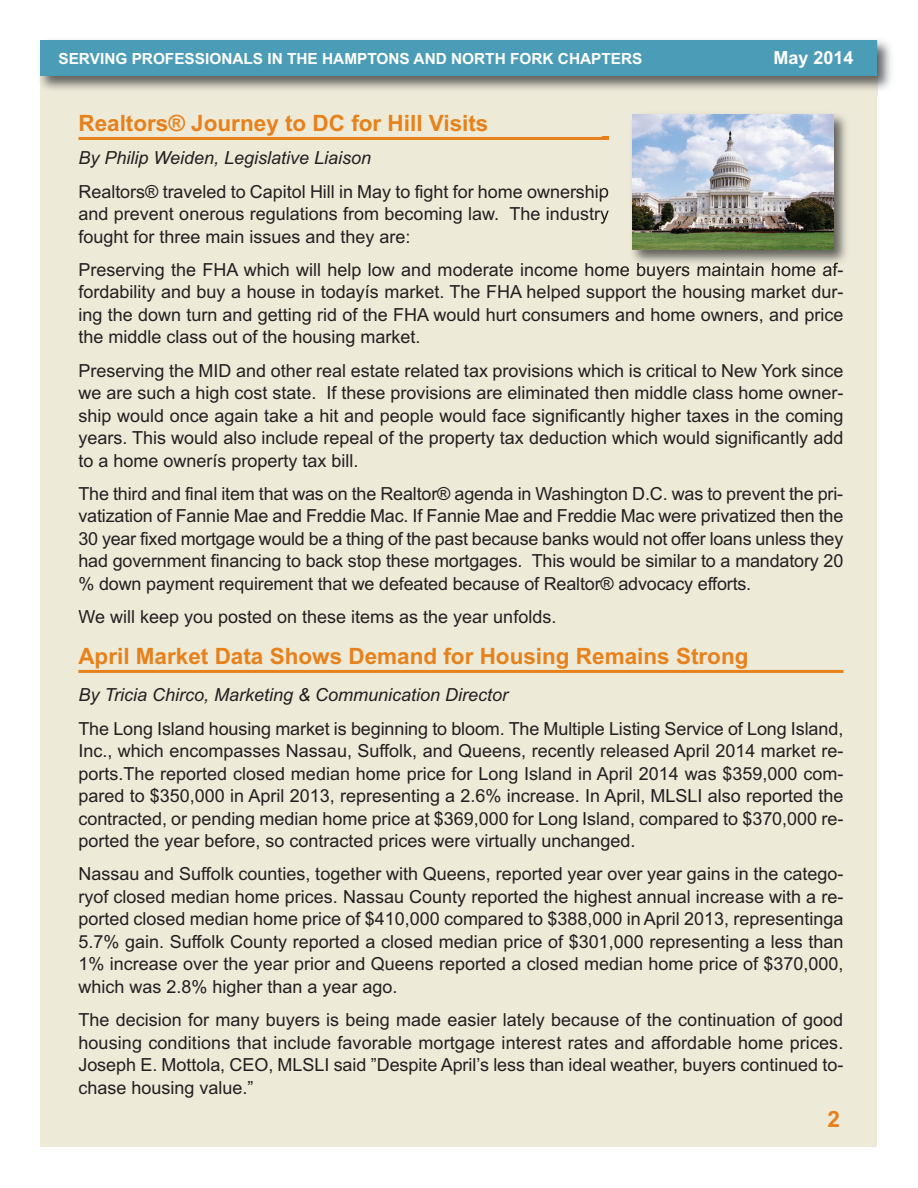
<style>
.page{position:relative;width:918px;height:1188px;background:#fff}
.page>*{position:absolute;margin:0;border:0;box-sizing:border-box;transform-origin:0 0}
.t1{font:700 22.5px "Arial";color:#e6811b}
.t2{font:18px/22.5px "Arial";color:#231f20;text-align:justify}
.t3{font:italic 18px "Arial";color:#231f20}
.t4{font:700 18px "Arial";color:#fff}
.t5{font:700 15.3px "Arial";color:#fff}
</style>
<div class="page">
<div style="left:40px;top:40px;width:838px;height:1108px;background:#edead8"></div>
<img style="left:878px;top:40px;width:13px;height:50px">
<div style="left:40px;top:40px;width:838px;height:36px;background:#4b9db7"></div>
<hr style="left:78px;top:137px;width:531px;height:3px;background:#e6811b">
<hr style="left:78px;top:670px;width:765px;height:3px;background:#e6811b">
<img style="left:602px;top:114px;width:245px;height:155px">
<svg style="left:602px;top:137px;width:7px;height:3px"></svg>
<img style="left:632px;top:114px;width:202px;height:136px">
<p class="t5" style="left:58px;top:54px;width:586px">SERVING PROFESSIONALS IN THE HAMPTONS AND NORTH FORK CHAPTERS</p>
<p class="t4" style="left:774px;top:52px;width:82px">May 2014</p>
<p class="t1" style="left:78px;top:115px;width:412px">Realtors® Journey to DC for Hill Visits</p>
<p class="t3" style="left:78px;top:151px;width:294px">By Philip Weiden, Legislative Liaison</p>
<p class="t2" style="left:78px;top:182px;width:532px">Realtors® traveled to Capitol Hill in May to fight for home ownership and prevent onerous regulations from becoming law. The industry fought for three main issues and they are:</p>
<p class="t2" style="left:78px;top:260px;width:767px">Preserving the FHA which will help low and moderate income home buyers maintain home af&shy;fordability and buy a house in todayís market. The FHA helped support the housing market dur&shy;ing the down turn and getting rid of the FHA would hurt consumers and home owners, and price the middle class out of the housing market.</p>
<p class="t2" style="left:78px;top:361px;width:767px">Preserving the MID and other real estate related tax provisions which is critical to New York since we are such a high cost state. If these provisions are eliminated then middle class home owner&shy;ship would once again take a hit and people would face significantly higher taxes in the coming years. This would also include repeal of the property tax deduction which would significantly add to a home ownerís property tax bill.</p>
<p class="t2" style="left:78px;top:484px;width:767px">The third and final item that was on the Realtor® agenda in Washington D.C. was to prevent the pri&shy;vatization of Fannie Mae and Freddie Mac. If Fannie Mae and Freddie Mac were privatized then the 30 year fixed mortgage would be a thing of the past because banks would not offer loans unless they had government financing to back stop these mortgages. This would be similar to a mandatory 20 % down payment requirement that we defeated because of Realtor® advocacy efforts.</p>
<p class="t2" style="left:78px;top:607px;width:479px">We will keep you posted on these items as the year unfolds.</p>
<p class="t1" style="left:78px;top:648px;width:672px">April Market Data Shows Demand for Housing Remains Strong</p>
<p class="t3" style="left:78px;top:688px;width:431px">By Tricia Chirco, Marketing &amp; Communication Director</p>
<p class="t2" style="left:78px;top:719px;width:767px">The Long Island housing market is beginning to bloom. The Multiple Listing Service of Long Island, Inc., which encompasses Nassau, Suffolk, and Queens, recently released April 2014 market re&shy;ports.The reported closed median home price for Long Island in April 2014 was $359,000 com&shy;pared to $350,000 in April 2013, representing a 2.6% increase. In April, MLSLI also reported the contracted, or pending median home price at $369,000 for Long Island, compared to $370,000 re&shy;ported the year before, so contracted prices were virtually unchanged.</p>
<p class="t2" style="left:78px;top:865px;width:767px">Nassau and Suffolk counties, together with Queens, reported year over year gains in the catego&shy;ryof closed median home prices. Nassau County reported the highest annual increase with a re&shy;ported closed median home price of $410,000 compared to $388,000 in April 2013, representinga 5.7% gain. Suffolk County reported a closed median price of $301,000 representing a less than 1% increase over the year prior and Queens reported a closed median home price of $370,000, which was 2.8% higher than a year ago.</p>
<p class="t2" style="left:78px;top:1010px;width:766px">The decision for many buyers is being made easier lately because of the continuation of good housing conditions that include favorable mortgage interest rates and affordable home prices.<br>Joseph E. Mottola, CEO, MLSLI said ”Despite April’s less than ideal weather, buyers continued to&shy;chase housing value.”</p>
<p class="t1" style="left:827px;top:1111px;width:14px">2</p>
</div>
